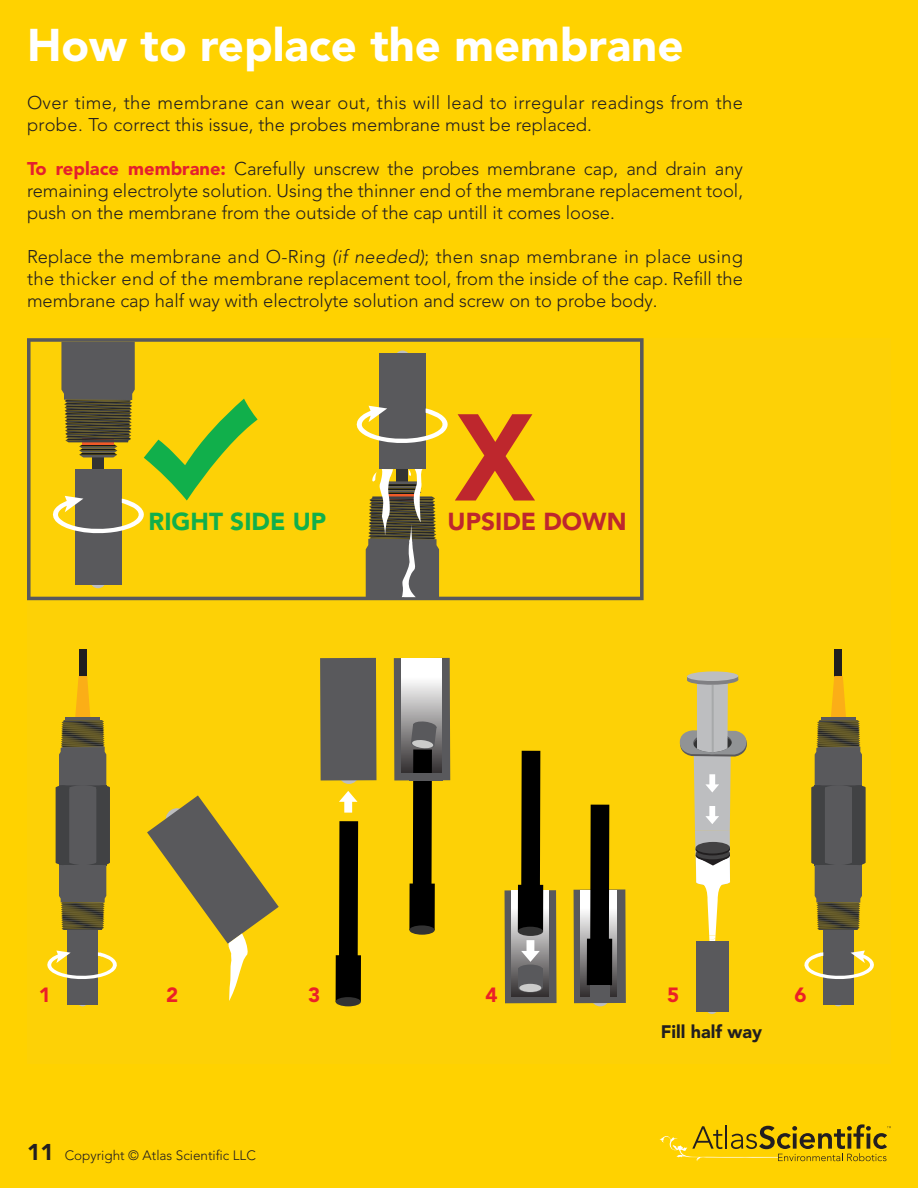
<style>
.page{position:relative;width:918px;height:1188px;background:#ffd200}
.page>*{position:absolute;margin:0;border:0;box-sizing:border-box;transform-origin:0 0}
.t1{font:900 45.45px "Avenir LT Pro";color:#fff}
.t2{font:900 24.45px "Avenir";color:#11af4b}
.t3{font:900 24.45px "Avenir";color:#be272d}
.t4{font:900 20.4px "Avenir";color:#eb2027}
.t5{font:300 18.3px/22px "Avenir LT Pro";color:#231f20;text-align:justify}
.t6{font:300 18.3px/22px "Avenir LT Pro";letter-spacing:.02em;color:#231f20}
.t7{font:900 18px "Avenir";color:#221f1f}
.t8{font:300 13.5px "Avenir LT Pro";color:#231f20}
.s1{font-weight:900;color:#e4202d}
.s2{font-style:italic}
.s3{font-weight:900;font-size:22.65px}
</style>
<div class="page">
<div style="left:27px;top:338px;width:864px;height:726px;background:#fdd106"></div>
<svg style="left:27px;top:338px;width:617px;height:262px"></svg>
<svg style="left:90px;top:585px;width:16px;height:3px"></svg>
<div style="left:75px;top:470px;width:47px;height:115px;background:#59595c"></div>
<svg style="left:52px;top:342px;width:206px;height:192px"></svg>
<svg style="left:395px;top:351px;width:15px;height:3px"></svg>
<div style="left:379px;top:354px;width:47px;height:115px;background:#59595c"></div>
<svg style="left:356px;top:406px;width:93px;height:38px"></svg>
<svg style="left:366px;top:469px;width:73px;height:128px;background:#807753"></svg>
<div style="left:79px;top:649px;width:8px;height:28px;background:#211e1f"></div>
<svg style="left:77px;top:1004px;width:11px;height:2px"></svg>
<div style="left:68px;top:930px;width:30px;height:74px;background:#59595c"></div>
<svg style="left:56px;top:676px;width:54px;height:254px"></svg>
<svg style="left:47px;top:951px;width:70px;height:29px"></svg>
<div style="left:835px;top:649px;width:7px;height:28px;background:#211e1f"></div>
<svg style="left:833px;top:1004px;width:10px;height:2px"></svg>
<div style="left:823px;top:930px;width:31px;height:74px;background:#59595c"></div>
<svg style="left:811px;top:676px;width:55px;height:254px"></svg>
<svg style="left:804px;top:951px;width:70px;height:28px"></svg>
<svg style="left:147px;top:795px;width:132px;height:206px"></svg>
<div style="left:320px;top:658px;width:57px;height:126px;background:#59595c"></div>
<svg style="left:339px;top:791px;width:19px;height:22px"></svg>
<svg style="left:336px;top:821px;width:25px;height:179px"></svg>
<div style="left:336px;top:997px;width:25px;height:9px;background:#333;border-radius:50%"></div>
<div style="left:409px;top:925px;width:26px;height:10px;background:#333;border-radius:50%"></div>
<svg style="left:394px;top:658px;width:56px;height:272px"></svg>
<svg style="left:505px;top:751px;width:52px;height:252px"></svg>
<svg style="left:574px;top:805px;width:52px;height:201px"></svg>
<div style="left:590px;top:985px;width:20px;height:11px;background:#59595c"></div>
<svg style="left:707px;top:1012px;width:10px;height:2px"></svg>
<div style="left:696px;top:942px;width:32px;height:70px;background:#59595c"></div>
<svg style="left:679px;top:676px;width:68px;height:266px"></svg>
<div style="left:687px;top:671px;width:51px;height:10px;background:#bdbec0;border-radius:50%"></div>
<svg style="left:660px;top:1124px;width:231px;height:37px"></svg>
<p class="t1" style="left:27px;top:18px;width:658px">How to replace the membrane</p>
<p class="t6" style="left:27px;top:91px;width:718px">Over time, the membrane can wear out, this will lead to irregular readings from the probe. To correct this issue, the probes membrane must be replaced.</p>
<p class="t5" style="left:27px;top:157px;width:718px"><span class="s1">To replace membrane:</span> Carefully unscrew the probes membrane cap, and drain any remaining electrolyte solution. Using the thinner end of the membrane replacement tool, push on the membrane from the outside of the cap untill it comes loose.</p>
<p class="t5" style="left:27px;top:246px;width:718px">Replace the membrane and O-Ring <span class="s2">(if needed)</span>; then snap membrane in place using the thicker end of the membrane replacement tool, from the inside of the cap. Refill the membrane cap half way with electrolyte solution and screw on to probe body.</p>
<p class="t2" style="left:149px;top:506px;width:179px">RIGHT SIDE UP</p>
<p class="t3" style="left:448px;top:506px;width:180px">UPSIDE DOWN</p>
<p class="t4" style="left:39px;top:982px;width:14px">1</p>
<p class="t4" style="left:166px;top:982px;width:14px">2</p>
<p class="t4" style="left:308px;top:982px;width:14px">3</p>
<p class="t4" style="left:486px;top:982px;width:14px">4</p>
<p class="t4" style="left:795px;top:982px;width:14px">6</p>
<p class="t7" style="left:661px;top:1021px;width:103px">Fill half way</p>
<p class="t4" style="left:667px;top:982px;width:14px">5</p>
<p class="t8" style="left:27px;top:1148px;width:230px"><span class="s3">11</span> Copyright © Atlas Scientific LLC</p>
</div>
